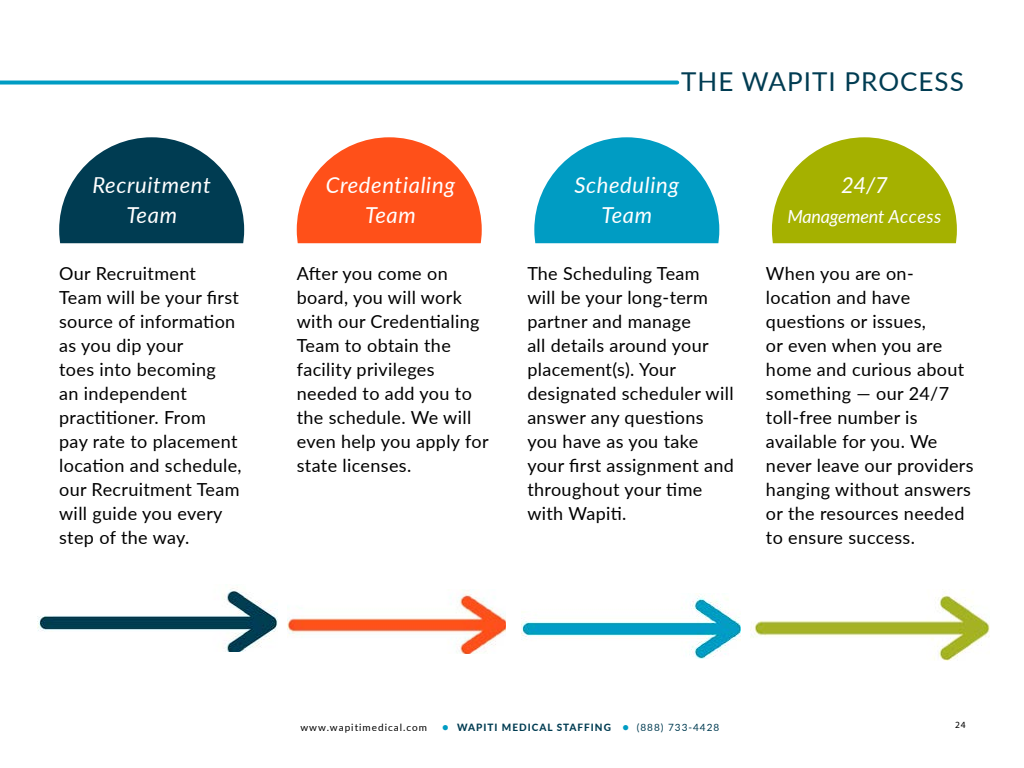
<style>
.page{position:relative;width:1024px;height:768px;background:#fff}
.page>*{position:absolute;margin:0;border:0;box-sizing:border-box;transform-origin:0 0}
.t1{font:26px "Lato";letter-spacing:.04em;color:#003c52}
.t2{font:italic 22px/30px "Lato";letter-spacing:.03em;color:#fff;text-align:center}
.t3{font:18px/24px "Lato";letter-spacing:.02em;color:#000}
.t4{font:italic 18px "Lato";letter-spacing:-.01em;color:#fff}
.t5{font:10px "Lato";letter-spacing:.1em;color:#000}
.t6{font:9.5px "Myriad Pro";color:#000}
.s1{font-family:"Calibri";font-size:12px;color:#009cc3}
.s2{font-weight:800;color:#003c52}
.s3{color:#003c52}
</style>
<div class="page">
<svg style="left:0;top:81px;width:677px;height:4px;background:#1ea7ca"></svg>
<div style="left:59px;top:137px;width:185px;height:185px;background:#003c52;border-radius:50%"></div>
<div style="left:534px;top:137px;width:185px;height:185px;background:#009cc3;border-radius:50%"></div>
<div style="left:772px;top:137px;width:185px;height:185px;background:#a5b100;border-radius:50%"></div>
<div style="left:297px;top:137px;width:185px;height:185px;background:#ff5019;border-radius:50%"></div>
<div style="left:28px;top:244px;width:942px;height:80px;background:#fff"></div>
<div style="left:27px;top:243px;width:943px;height:81px;border:1px solid #fff"></div>
<img style="left:750px;top:595px;width:240px;height:65px">
<img style="left:38px;top:587px;width:239px;height:65px">
<img style="left:288px;top:593px;width:218px;height:60px">
<img style="left:522px;top:593px;width:219px;height:66px">
<h1 class="t1" style="left:681px;top:71px;width:284px">THE WAPITI PROCESS</h1>
<p class="t2" style="left:92px;top:171px;width:120px">Recruitment<br>Team</p>
<p class="t2" style="left:574px;top:171px;width:106px">Scheduling<br>Team</p>
<p class="t2" style="left:841px;top:171px;width:48px">24/7</p>
<p class="t2" style="left:326px;top:171px;width:131px">Credentialing<br>Team</p>
<p class="t4" style="left:787px;top:209px;width:156px">Management Access</p>
<p class="t3" style="left:59px;top:263px;width:184px">Our Recruitment<br>Team will be your first source of information as you dip your<br>toes into becoming<br>an independent practitioner. From<br>pay rate to placement location and schedule, our Recruitment Team will guide you every step of the way.</p>
<p class="t3" style="left:527px;top:263px;width:208px">The Scheduling Team<br>will be your long-term partner and manage<br>all details around your placement(s). Your designated scheduler will answer any questions you have as you take your first assignment and throughout your time with Wapiti.</p>
<p class="t3" style="left:766px;top:263px;width:209px">When you are on&shy;location and have questions or issues,<br>or even when you are home and curious about something — our 24/7 toll-free number is available for you. We never leave our providers hanging without answers or the resources needed to ensure success.</p>
<p class="t3" style="left:297px;top:261px;width:193px">After you come on board, you will work with our Credentialing<br>Team to obtain the facility privileges needed to add you to the schedule. We will even help you apply for state licenses.</p>
<p class="t5" style="left:300px;top:723px;width:420px">www.wapitimedical.com <span class="s1">●</span> <span class="s2">WAPITI MEDICAL STAFFING</span> <span class="s1">●</span> <span class="s3">(888) 733-4428</span></p>
<p class="t6" style="left:955px;top:719px;width:12px">24</p>
</div>
